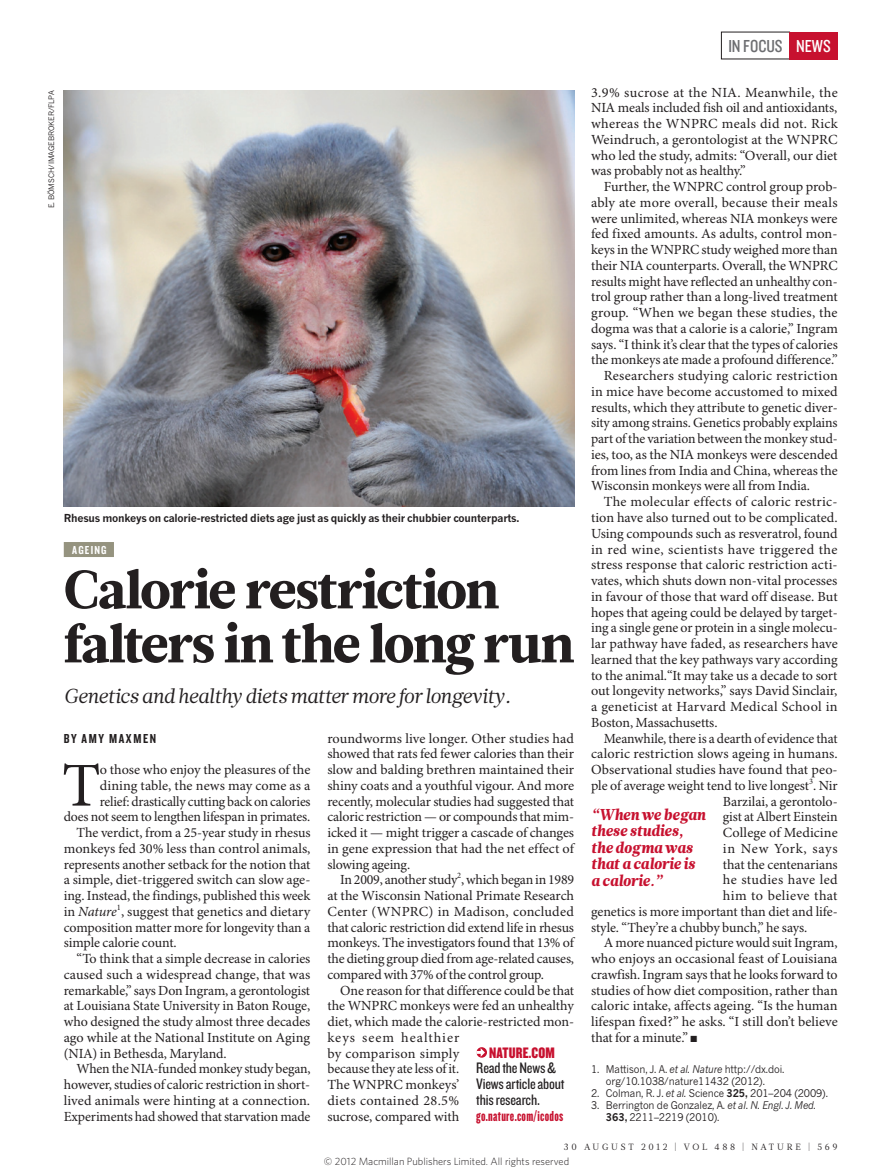
<style>
.page{position:relative;width:893px;height:1174px;background:#fff}
.page>*{position:absolute;margin:0;border:0;box-sizing:border-box;transform-origin:0 0}
.BODY_DROP_CAP{font:62.4px "Minion Pro";color:#231f20}
.HEAD_36{font:900 54px/54px "Glosa Math";letter-spacing:-.02em;color:#231f20}
.INTRO{font:italic 20.25px "Glosa Math";letter-spacing:-.01em;color:#231f20}
.t1{font:18px "Knockout 29 Junior Ltweight";color:#6c6d70}
.t2{font:18px "Knockout 29 Junior Ltweight";color:#fff}
.PULL_QUOTE{font:italic 900 15.75px/16.5px "Glosa Math";letter-spacing:-.005em;color:#c7112f;scale:.95 1}
.WEB_BOX_TEXT{font:15.75px/15.8px "Knockout 29 Junior Ltweight";letter-spacing:-.01em;color:#231f20}
.WEB_BOX_NATURE{font:15.75px "Knockout 69 Full Liteweight";letter-spacing:.01em;color:#c7112f}
.WEB_BOX_URL{font:15px "Knockout 68 Full Featherwt";letter-spacing:.02em;color:#c7112f}
.BODY_INDENT{font:13.95px/15.8px "Minion Pro";letter-spacing:-.005em;color:#231f20;text-align:justify}
.BODY_DROP_CAP-2{font:13.95px/15.8px "Minion Pro";letter-spacing:-.01em;color:#231f20;text-align:right}
.BODY_INDENT-2{font:13.95px "Minion Pro";letter-spacing:.025em;color:#231f20}
.BODY_INDENT-3{font:13.95px "Minion Pro";letter-spacing:.045em;color:#231f20}
.AUTHOR_BYLINE{font:13.5px "Knockout 49 Liteweight";letter-spacing:.12em;color:#231f20}
.SUBJECT_STRAP{font:12px "Knockout 49 Liteweight";letter-spacing:.1em;color:#fff}
.PIC_CAPTION{font:700 10.8px "News Gothic MTOT";letter-spacing:-.02em;color:#231f20}
.REFS{font:10.5px/12px "News Gothic MTOT";letter-spacing:-.01em;color:#231f20;text-align:center;scale:.95 1}
.t3{font:300 10.5px "Whitney";color:#231f20}
.t4{font:9px "Glosa Math";letter-spacing:.3em;color:#231f20}
.PIC_CREDIT{font:7.5px "News Gothic MTOT";color:#231f20}
.s1{font-style:italic}
.s2{font-weight:700}
</style>
<div class="page">
<svg style="left:476px;top:1047px;width:11px;height:10px"></svg>
<svg style="left:476px;top:1048px;width:9px;height:8px"></svg>
<div style="left:64px;top:542px;width:50px;height:15px;background:#95937f"></div>
<img style="left:64px;top:90px;width:510px;height:416px">
<div style="left:789px;top:32px;width:49px;height:27px;background:#c7112f"></div>
<p class="t1" style="left:728px;top:34px;width:56px">IN FOCUS</p>
<p class="t2" style="left:796px;top:34px;width:36px">NEWS</p>
<p class="PIC_CREDIT" style="left:47px;top:208px;width:120px;rotate:-90deg">E. BÖMSCH/IMAGEBROKER/FLPA</p>
<p class="PIC_CAPTION" style="left:64px;top:511px;width:457px">Rhesus monkeys on calorie-restricted diets age just as quickly as their chubbier counterparts.</p>
<p class="SUBJECT_STRAP" style="left:72px;top:542px;width:36px">AGEING</p>
<p class="HEAD_36" style="left:64px;top:563px;width:512px">Calorie restriction falters in the long run</p>
<p class="INTRO" style="left:64px;top:683px;width:449px">Genetics and healthy diets matter more for longevity.</p>
<p class="AUTHOR_BYLINE" style="left:64px;top:729px;width:94px">BY AMY MAXMEN</p>
<p class="BODY_DROP_CAP" style="left:62px;top:748px;width:40px">T</p>
<p class="BODY_DROP_CAP-2" style="left:64px;top:762px;width:248px">o those who enjoy the pleasures of the dining table, the news may come as a<br>relief: drastically cutting back on calories<br>does not seem to lengthen lifespan in primates.</p>
<p class="BODY_INDENT" style="left:64px;top:825px;width:248px;text-indent:13px">The verdict, from a 25-year study in rhesus monkeys fed 30% less than control animals, represents another setback for the notion that a simple, diet-triggered switch can slow age&shy;ing. Instead, the findings, published this week in <span class="s1">Nature</span><sup>1</sup>, suggest that genetics and dietary composition matter more for longevity than a simple calorie count.</p>
<p class="BODY_INDENT" style="left:64px;top:951px;width:248px;text-indent:13px">“To think that a simple decrease in calories caused such a widespread change, that was remarkable,” says Don Ingram, a gerontologist at Louisiana State University in Baton Rouge, who designed the study almost three decades ago while at the National Institute on Aging (NIA) in Bethesda, Maryland.</p>
<p class="BODY_INDENT" style="left:64px;top:1061px;width:248px;text-indent:13px">When the NIA-funded monkey study began, however, studies of caloric restriction in short&shy;lived animals were hinting at a connection.<br>Experiments had showed that starvation made</p>
<p class="BODY_INDENT" style="left:327px;top:731px;width:248px">roundworms live longer. Other studies had showed that rats fed fewer calories than their slow and balding brethren maintained their shiny coats and a youthful vigour. And more recently, molecular studies had suggested that caloric restriction — or compounds that mim&shy;icked it — might trigger a cascade of changes in gene expression that had the net effect of slowing ageing.</p>
<p class="BODY_INDENT" style="left:327px;top:872px;width:248px;text-indent:13px">In 2009, another study<sup>2</sup>, which began in 1989 at the Wisconsin National Primate Research Center (WNPRC) in Madison, concluded that caloric restriction did extend life in rhesus monkeys. The investigators found that 13% of the dieting group died from age-related causes, compared with 37% of the control group.</p>
<p class="BODY_INDENT" style="left:327px;top:983px;width:248px;text-align:left;text-indent:13px">One reason for that difference could be that the WNPRC monkeys were fed an unhealthy diet, which made the calorie-restricted mon&shy;keys seem healthier<br>by comparison simply<br>because they ate less of it.<br>The WNPRC monkeys’<br>diets contained 28.5%<br>sucrose, compared with</p>
<p class="WEB_BOX_NATURE" style="left:489px;top:1042px;width:67px">NATURE.COM</p>
<p class="WEB_BOX_TEXT" style="left:476px;top:1059px;width:90px">Read the News &amp;<br>Views article about this research.</p>
<p class="WEB_BOX_URL" style="left:476px;top:1106px;width:89px">go.nature.com/icodos</p>
<p class="BODY_INDENT" style="left:591px;top:85px;width:248px">3.9% sucrose at the NIA. Meanwhile, the NIA meals included fish oil and antioxidants, whereas the WNPRC meals did not. Rick Weindruch, a gerontologist at the WNPRC who led the study, admits: “Overall, our diet was probably not as healthy.”</p>
<p class="BODY_INDENT" style="left:591px;top:179px;width:248px;text-indent:13px">Further, the WNPRC control group prob&shy;ably ate more overall, because their meals were unlimited, whereas NIA monkeys were fed fixed amounts. As adults, control mon&shy;keys in the WNPRC study weighed more than their NIA counterparts. Overall, the WNPRC results might have reflected an unhealthy con&shy;trol group rather than a long-lived treatment group. “When we began these studies, the dogma was that a calorie is a calorie,” Ingram says. “I think it’s clear that the types of calories the monkeys ate made a profound difference.”</p>
<p class="BODY_INDENT" style="left:591px;top:368px;width:248px;text-indent:13px">Researchers studying caloric restriction in mice have become accustomed to mixed results, which they attribute to genetic diver&shy;sity among strains. Genetics probably explains part of the variation between the monkey stud&shy;ies, too, as the NIA monkeys were descended from lines from India and China, whereas the Wisconsin monkeys were all from India.</p>
<p class="BODY_INDENT" style="left:591px;top:494px;width:248px;text-indent:13px">The molecular effects of caloric restric&shy;tion have also turned out to be complicated.<br>Using compounds such as resveratrol, found in red wine, scientists have triggered the stress response that caloric restriction acti&shy;vates, which shuts down non-vital processes in favour of those that ward off disease. But hopes that ageing could be delayed by target&shy;ing a single gene or protein in a single molecu&shy;lar pathway have faded, as researchers have learned that the key pathways vary according to the animal.“It may take us a decade to sort out longevity networks,” says David Sinclair, a geneticist at Harvard Medical School in Boston, Massachusetts.</p>
<p class="BODY_INDENT" style="left:604px;top:731px;width:235px">Meanwhile, there is a dearth of evidence that</p>
<p class="BODY_INDENT" style="left:591px;top:746px;width:248px">caloric restriction slows ageing in humans.</p>
<p class="BODY_INDENT" style="left:591px;top:762px;width:248px">Observational studies have found that peo-</p>
<p class="BODY_INDENT" style="left:591px;top:778px;width:248px">ple of average weight tend to live longest<sup>3</sup>. Nir</p>
<p class="BODY_INDENT" style="left:723px;top:794px;width:116px">Barzilai, a gerontolo-</p>
<p class="BODY_INDENT" style="left:723px;top:809px;width:116px">gist at Albert Einstein</p>
<p class="BODY_INDENT" style="left:723px;top:825px;width:116px">College of Medicine</p>
<p class="BODY_INDENT-3" style="left:723px;top:840px;width:116px">in New York, says</p>
<p class="BODY_INDENT" style="left:723px;top:857px;width:116px">that the centenarians</p>
<p class="BODY_INDENT-2" style="left:723px;top:871px;width:116px">he studies have led</p>
<p class="BODY_INDENT-2" style="left:723px;top:887px;width:116px">him to believe that</p>
<p class="BODY_INDENT" style="left:591px;top:904px;width:248px">genetics is more important than diet and life-</p>
<p class="BODY_INDENT" style="left:591px;top:920px;width:218px">style. “They’re a chubby bunch,” he says.</p>
<p class="BODY_INDENT" style="left:591px;top:935px;width:248px;text-indent:13px">A more nuanced picture would suit Ingram, who enjoys an occasional feast of Louisiana crawfish. Ingram says that he looks forward to studies of how diet composition, rather than caloric intake, affects ageing. “Is the human lifespan fixed?” he asks. “I still don’t believe that for a minute.” ■</p>
<p class="REFS" style="left:591px;top:1062px;width:205px">1. Mattison, J. A. <span class="s1">et al. Nature</span> http://dx.doi. org/10.1038/nature11432 (2012).</p>
<p class="REFS" style="left:591px;top:1086px;width:251px">2. Colman, R. J. <span class="s1">et al.</span> Science <span class="s2">325,</span> 201–204 (2009).</p>
<p class="REFS" style="left:606px;top:1098px;width:223px;text-align:left;text-indent:-15px">3. Berrington de Gonzalez, A. <span class="s1">et al</span>. <span class="s1">N. Engl. J. Med.<br></span><span class="s2">363,</span> 2211–2219 (2010).</p>
<p class="PULL_QUOTE" style="left:591px;top:806px;width:122px">“When we began these studies, the dogma was that a calorie is a calorie.”</p>
<p class="t4" style="left:564px;top:1141px;width:275px">30 AUGUST 2012 | VOL 488 | NATURE | 569</p>
<p class="t3" style="left:324px;top:1154px;width:247px">© 2012 Macmillan Publishers Limited. All rights reserved</p>
</div>
